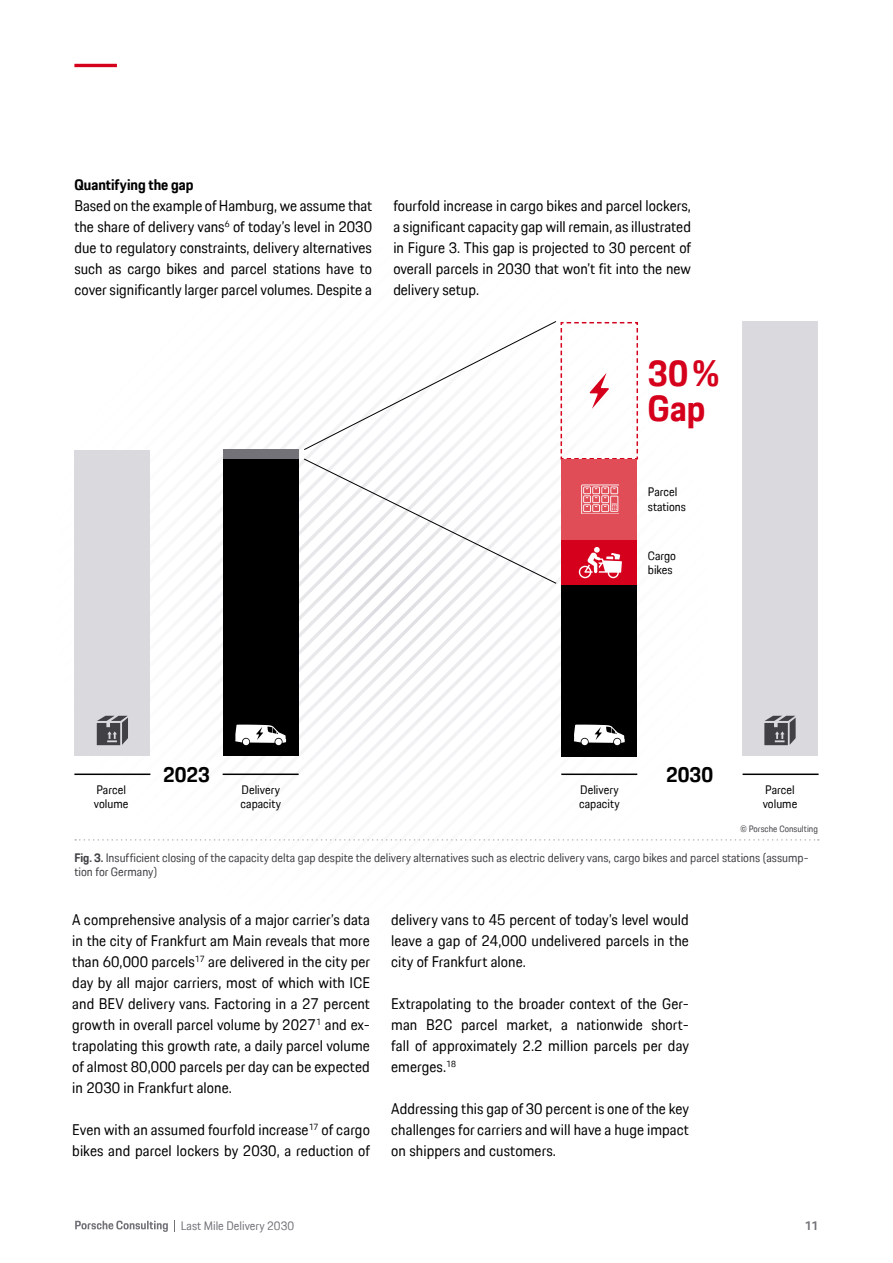
<style>
.page{position:relative;width:893px;height:1263px;background:#fff}
.page>*{position:absolute;margin:0;border:0;box-sizing:border-box;transform-origin:0 0}
.t1{font:700 36px/34.5px "Porsche Next TT";color:#d5001c}
.t2{font:700 21px "Porsche Next TT";color:#000}
.t3{font:15px/21px "Porsche Next TT";letter-spacing:.005em;color:#000;text-align:justify}
.t4{font:700 15px "Porsche Next TT";color:#000}
.t5{font:12px/14.4px "Porsche Next TT";color:#404045}
.t6{font:12px/14.4px "Porsche Next TT";color:#000}
.t7{font:12px "Porsche Next TT";color:#737278}
.t8{font:700 12px "Porsche Next TT";color:#737278}
.t9{font:9px "Porsche Next TT";color:#404045}
.s1{font-weight:700}
</style>
<div class="page">
<hr style="left:74px;top:64px;width:43px;height:3px;background:#d5001c">
<svg style="left:133px;top:626px;width:505px;height:156px"></svg>
<div style="left:561px;top:539px;width:76px;height:47px;background:#d5001c"></div>
<div style="left:561px;top:585px;width:76px;height:172px;background:#000"></div>
<div style="left:74px;top:450px;width:76px;height:306px;background:#dad9de"></div>
<div style="left:223px;top:459px;width:76px;height:297px;background:#000"></div>
<div style="left:742px;top:321px;width:76px;height:435px;background:#dad9de"></div>
<div style="left:223px;top:450px;width:76px;height:9px;background:#737278"></div>
<svg style="left:75px;top:1220px;width:93px;height:12px"></svg>
<svg style="left:174px;top:1220px;width:1px;height:12px"></svg>
<svg style="left:75px;top:839px;width:744px;height:2px"></svg>
<svg style="left:303px;top:321px;width:336px;height:263px"></svg>
<svg style="left:97px;top:716px;width:31px;height:29px"></svg>
<svg style="left:764px;top:716px;width:32px;height:29px"></svg>
<svg style="left:574px;top:725px;width:51px;height:20px"></svg>
<svg style="left:235px;top:725px;width:51px;height:20px"></svg>
<hr style="left:74px;top:773px;width:76px;height:2px;background:#000">
<hr style="left:561px;top:773px;width:76px;height:2px;background:#000">
<hr style="left:743px;top:773px;width:76px;height:2px;background:#000">
<hr style="left:223px;top:773px;width:76px;height:2px;background:#000">
<p class="t4" style="left:74px;top:174px;width:121px">Quantifying the gap</p>
<p class="t3" style="left:74px;top:195px;width:299px">Based on the example of Hamburg, we assume that the share of delivery vans<sup>6</sup> of today’s level in 2030 due to regulatory constraints, delivery alternatives such as cargo bikes and parcel stations have to cover significantly larger parcel volumes. Despite a</p>
<p class="t3" style="left:393px;top:195px;width:299px">fourfold increase in cargo bikes and parcel lockers, a significant capacity gap will remain, as illustrated in Figure 3. This gap is projected to 30 percent of overall parcels in 2030 that won’t fit into the new delivery setup.</p>
<h1 class="t1" style="left:648px;top:356px;width:73px">30%<br>Gap</h1>
<p class="t6" style="left:648px;top:485px;width:40px">Parcel stations</p>
<p class="t6" style="left:648px;top:548px;width:30px">Cargo bikes</p>
<h2 class="t2" style="left:163px;top:760px;width:49px">2023</h2>
<h2 class="t2" style="left:666px;top:760px;width:49px">2030</h2>
<p class="t6" style="left:94px;top:782px;width:36px">Parcel volume</p>
<p class="t6" style="left:763px;top:782px;width:36px">Parcel volume</p>
<p class="t6" style="left:241px;top:782px;width:42px">Delivery capacity</p>
<p class="t6" style="left:579px;top:782px;width:42px">Delivery capacity</p>
<p class="t9" style="left:740px;top:822px;width:79px">© Porsche Consulting</p>
<p class="t5" style="left:74px;top:850px;width:736px"><span class="s1">Fig. 3.</span> Insufficient closing of the capacity delta gap despite the delivery alternatives such as electric delivery vans, cargo bikes and parcel stations (assump&shy;tion for Germany)</p>
<p class="t3" style="left:72px;top:909px;width:299px">A comprehensive analysis of a major carrier’s data in the city of Frankfurt am Main reveals that more than 60,000 parcels<sup>17</sup> are delivered in the city per day by all major carriers, most of which with ICE and BEV delivery vans. Factoring in a 27 percent growth in overall parcel volume by 2027<sup>1</sup> and ex&shy;trapolating this growth rate, a daily parcel volume of almost 80,000 parcels per day can be expected in 2030 in Frankfurt alone.</p>
<p class="t3" style="left:72px;top:1119px;width:299px">Even with an assumed fourfold increase<sup>17</sup> of cargo bikes and parcel lockers by 2030, a reduction of</p>
<p class="t3" style="left:391px;top:909px;width:299px">delivery vans to 45 percent of today’s level would leave a gap of 24,000 undelivered parcels in the city of Frankfurt alone.</p>
<p class="t3" style="left:391px;top:993px;width:299px">Extrapolating to the broader context of the Ger&shy;man B2C parcel market, a nationwide short&shy;fall of approximately 2.2 million parcels per day emerges.<sup>18</sup></p>
<p class="t3" style="left:391px;top:1098px;width:299px">Addressing this gap of 30 percent is one of the key challenges for carriers and will have a huge impact on shippers and customers.</p>
<p class="t7" style="left:181px;top:1217px;width:115px">Last Mile Delivery 2030</p>
<p class="t8" style="left:805px;top:1217px;width:15px">11</p>
</div>
